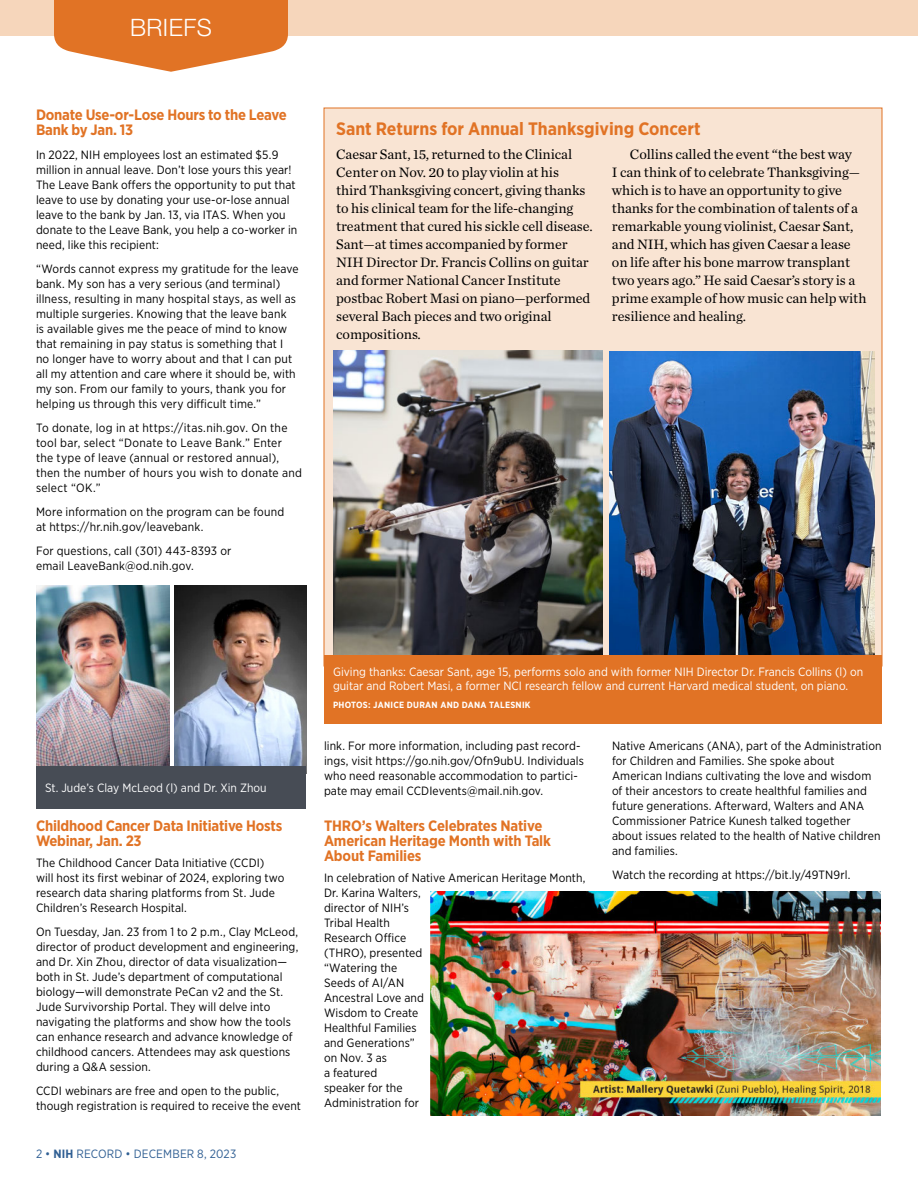
<style>
.page{position:relative;width:918px;height:1188px;background:#fff}
.page>*{position:absolute;margin:0;border:0;box-sizing:border-box;transform-origin:0 0}
.Page_jump{font:300 24px "Helvetica Neue LT Std";letter-spacing:.02em;color:#fff}
.Head__Briefs{font:700 18px "Gotham Narrow";color:#e17325}
.Head__Briefs-2{font:700 15px/15px "Gotham Narrow";letter-spacing:-.015em;color:#e17325}
.Body_2__Briefs_and_Sidebar{font:700 15px/15px "Gotham Narrow";letter-spacing:-.015em;color:#e17325}
.Body_1_paragraph_1{font:14.25px/18px "Chronicle Text G1";letter-spacing:-.005em;color:#000}
.Body_1{font:14.25px/18px "Chronicle Text G1";letter-spacing:-.005em;color:#000}
.Body_2__Briefs_and_Sidebar-2{font:12px/15px "Gotham Narrow";letter-spacing:.01em;color:#000}
.Photo_caption_reverse{font:12px/13.5px "Gotham Narrow";color:#fff}
.t1{font:12px "Gotham Narrow";letter-spacing:.01em;color:#316094}
.Photo_credit_reverse{font:700 9px "Gotham Narrow";letter-spacing:.03em;color:#fff}
.s1{font-weight:700}
</style>
<div class="page">
<div style="left:324px;top:108px;width:558px;height:558px;background:#f9e4d3"></div>
<div style="left:0;top:0;width:918px;height:35px;background:#f6d6bb"></div>
<svg style="left:54px;top:0;width:234px;height:72px"></svg>
<img style="left:609px;top:351px;width:265px;height:304px">
<img style="left:430px;top:891px;width:450px;height:225px">
<img style="left:36px;top:585px;width:133px;height:181px">
<img style="left:175px;top:585px;width:131px;height:181px">
<img style="left:333px;top:351px;width:270px;height:304px">
<div style="left:36px;top:766px;width:270px;height:42px;background:#474c55"></div>
<div style="left:324px;top:655px;width:558px;height:69px;background:#e17325"></div>
<p class="Page_jump" style="left:130px;top:13px;width:83px">BRIEFS</p>
<p class="Body_2__Briefs_and_Sidebar" style="left:36px;top:107px;width:252px">Donate Use-or-Lose Hours to the Leave<br>Bank by Jan. 13</p>
<p class="Body_2__Briefs_and_Sidebar-2" style="left:36px;top:147px;width:263px">In 2022, NIH employees lost an estimated $5.9 million in annual leave. Don’t lose yours this year!<br>The Leave Bank offers the opportunity to put that leave to use by donating your use-or-lose annual leave to the bank by Jan. 13, via ITAS. When you donate to the Leave Bank, you help a co-worker in need, like this recipient:</p>
<p class="Body_2__Briefs_and_Sidebar-2" style="left:36px;top:261px;width:264px">“Words cannot express my gratitude for the leave bank. My son has a very serious (and terminal) illness, resulting in many hospital stays, as well as multiple surgeries. Knowing that the leave bank<br>is available gives me the peace of mind to know that remaining in pay status is something that I no longer have to worry about and that I can put all my attention and care where it should be, with my son. From our family to yours, thank you for helping us through this very difficult time.”</p>
<p class="Body_2__Briefs_and_Sidebar-2" style="left:36px;top:420px;width:268px">To donate, log in at https://itas.nih.gov. On the tool bar, select “Donate to Leave Bank.” Enter the type of leave (annual or restored annual), then the number of hours you wish to donate and select “OK.”</p>
<p class="Body_2__Briefs_and_Sidebar-2" style="left:36px;top:504px;width:250px">More information on the program can be found at https://hr.nih.gov/leavebank.</p>
<p class="Body_2__Briefs_and_Sidebar-2" style="left:36px;top:543px;width:197px">For questions, call (301) 443-8393 or email LeaveBank@od.nih.gov.</p>
<p class="Head__Briefs" style="left:336px;top:117px;width:366px">Sant Returns for Annual Thanksgiving Concert</p>
<p class="Body_1_paragraph_1" style="left:336px;top:144px;width:258px">Caesar Sant, 15, returned to the Clinical Center on Nov. 20 to play violin at his third Thanksgiving concert, giving thanks to his clinical team for the life-changing treatment that cured his sickle cell disease.<br>Sant—at times accompanied by former NIH Director Dr. Francis Collins on guitar and former National Cancer Institute postbac Robert Masi on piano—performed several Bach pieces and two original compositions.</p>
<p class="Body_1" style="left:612px;top:144px;width:256px;text-indent:18px">Collins called the event “the best way<br>I can think of to celebrate Thanksgiving— which is to have an opportunity to give thanks for the combination of talents of a remarkable young violinist, Caesar Sant, and NIH, which has given Caesar a lease on life after his bone marrow transplant two years ago.” He said Caesar’s story is a prime example of how music can help with resilience and healing.</p>
<p class="Photo_caption_reverse" style="left:45px;top:781px;width:223px">St. Jude’s Clay McLeod (l) and Dr. Xin Zhou</p>
<p class="Head__Briefs-2" style="left:36px;top:818px;width:248px">Childhood Cancer Data Initiative Hosts<br>Webinar, Jan. 23</p>
<p class="Body_2__Briefs_and_Sidebar-2" style="left:36px;top:855px;width:250px">The Childhood Cancer Data Initiative (CCDI) will host its first webinar of 2024, exploring two research data sharing platforms from St. Jude Children’s Research Hospital.</p>
<p class="Body_2__Briefs_and_Sidebar-2" style="left:36px;top:924px;width:264px">On Tuesday, Jan. 23 from 1 to 2 p.m., Clay McLeod, director of product development and engineering, and Dr. Xin Zhou, director of data visualization— both in St. Jude’s department of computational biology—will demonstrate PeCan v2 and the St.<br>Jude Survivorship Portal. They will delve into navigating the platforms and show how the tools can enhance research and advance knowledge of childhood cancers. Attendees may ask questions during a Q&amp;A session.</p>
<p class="Body_2__Briefs_and_Sidebar-2" style="left:36px;top:1083px;width:267px">CCDI webinars are free and open to the public, though registration is required to receive the event</p>
<p class="t1" style="left:36px;top:1146px;width:202px">2 • <span class="s1">NIH</span> RECORD • DECEMBER 8, 2023</p>
<p class="Photo_caption_reverse" style="left:333px;top:665px;width:532px">Giving thanks: Caesar Sant, age 15, performs solo and with former NIH Director Dr. Francis Collins (l) on guitar and Robert Masi, a former NCI research fellow and current Harvard medical student, on piano.</p>
<p class="Photo_credit_reverse" style="left:333px;top:699px;width:199px">PHOTOS: JANICE DURAN AND DANA TALESNIK</p>
<p class="Body_2__Briefs_and_Sidebar-2" style="left:324px;top:738px;width:261px">link. For more information, including past record&shy;ings, visit https://go.nih.gov/Ofn9ubU. Individuals who need reasonable accommodation to partici&shy;pate may email CCDIevents@mail.nih.gov.</p>
<p class="Head__Briefs-2" style="left:324px;top:818px;width:228px">THRO’s Walters Celebrates Native<br>American Heritage Month with Talk<br>About Families</p>
<p class="Body_2__Briefs_and_Sidebar-2" style="left:324px;top:870px;width:263px">In celebration of Native American Heritage Month,<br>Dr. Karina Walters,<br>director of NIH’s<br>Tribal Health<br>Research Office<br>(THRO), presented<br>“Watering the<br>Seeds of AI/AN<br>Ancestral Love and<br>Wisdom to Create<br>Healthful Families<br>and Generations”<br>on Nov. 3 as<br>a featured<br>speaker for the<br>Administration for</p>
<p class="Body_2__Briefs_and_Sidebar-2" style="left:612px;top:738px;width:271px">Native Americans (ANA), part of the Administration for Children and Families. She spoke about American Indians cultivating the love and wisdom of their ancestors to create healthful families and future generations. Afterward, Walters and ANA Commissioner Patrice Kunesh talked together about issues related to the health of Native children and families.</p>
<p class="Body_2__Briefs_and_Sidebar-2" style="left:612px;top:867px;width:240px">Watch the recording at https://bit.ly/49TN9rl.</p>
</div>
